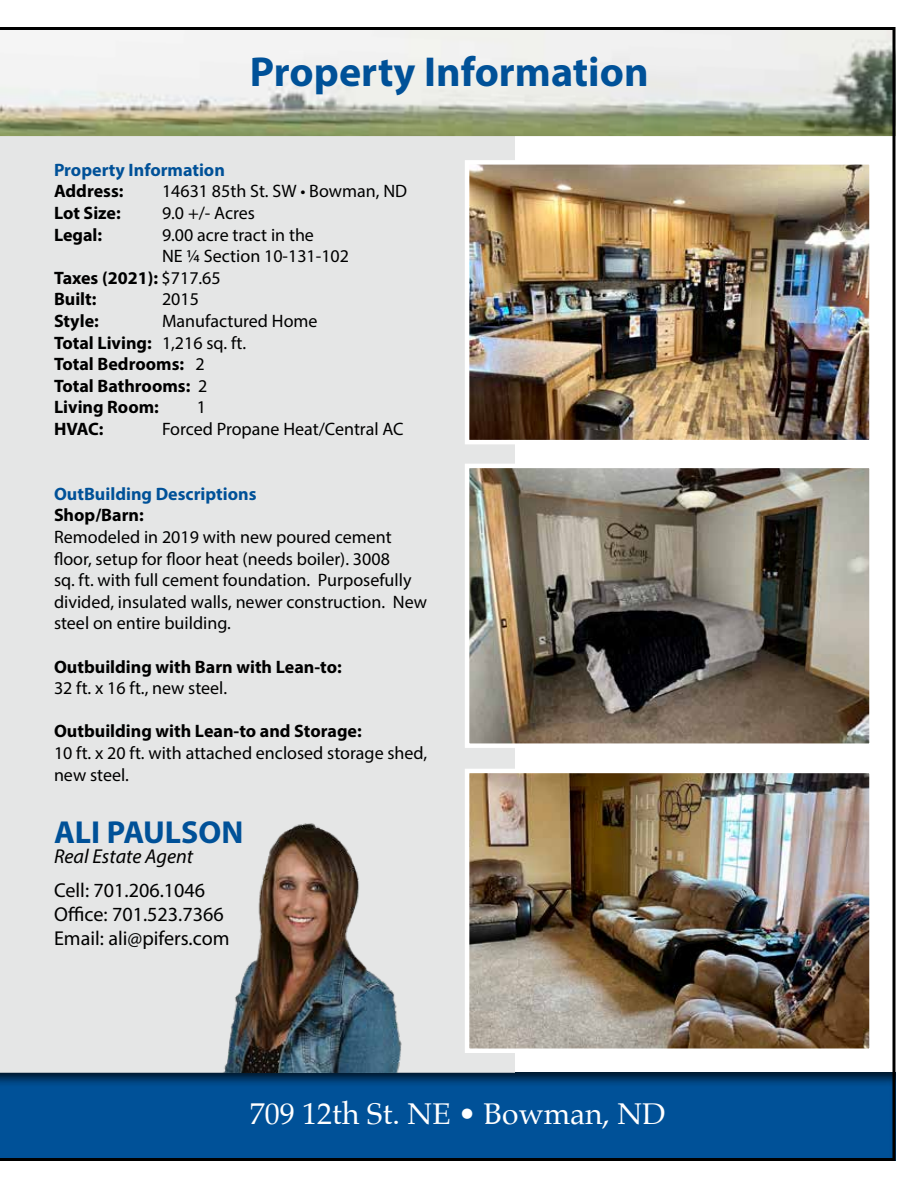
<style>
.page{position:relative;width:918px;height:1188px;background:#fff}
.page>*{position:absolute;margin:0;border:0;box-sizing:border-box;transform-origin:0 0}
.t1{font:700 42px "Myriad Pro";color:#005198}
.t2{font:700 31.95px "Myriad Pro";color:#005198}
.t3{font:30px "Palatino";color:#fff}
.t4{font:20.1px/24.2px "Myriad Pro";color:#000}
.t5{font:italic 20.1px "Myriad Pro";color:#000}
.t6{font:18px/21.6px "Myriad Pro";color:#000}
.t7{font:700 18px/21.6px "Myriad Pro";color:#000}
.t8{font:700 18px "Myriad Pro";color:#005198}
.s1{font-weight:400}
</style>
<div class="page">
<img style="left:0;top:27px;width:896px;height:1134px">
<h1 class="t1" style="left:250px;top:44px;width:400px">Property Information</h1>
<p class="t8" style="left:54px;top:158px;width:172px">Property Information</p>
<p class="t7" style="left:54px;top:180px;width:71px">Address:</p>
<p class="t6" style="left:162px;top:180px;width:247px">14631 85th St. SW • Bowman, ND</p>
<p class="t7" style="left:54px;top:202px;width:68px">Lot Size:</p>
<p class="t6" style="left:162px;top:202px;width:94px">9.0 +/- Acres</p>
<p class="t7" style="left:54px;top:223px;width:50px">Legal:</p>
<p class="t6" style="left:162px;top:224px;width:154px">9.00 acre tract in the</p>
<p class="t6" style="left:162px;top:245px;width:189px">NE 1/4 Section 10-131-102</p>
<p class="t7" style="left:54px;top:266px;width:168px">Taxes (2021): <span class="s1">$717.65</span></p>
<p class="t7" style="left:54px;top:288px;width:44px">Built:</p>
<p class="t6" style="left:162px;top:288px;width:38px">2015</p>
<p class="t7" style="left:54px;top:310px;width:46px">Style:</p>
<p class="t7" style="left:54px;top:310px;width:265px;text-indent:108px"><span class="s1">Manufactured Home<br></span>Total Living: <span class="s1">1,216 sq. ft.<br></span>Total Bedrooms: <span class="s1">2<br></span>Total Bathrooms: <span class="s1">2<br></span>Living Room:</p>
<p class="t6" style="left:197px;top:396px;width:11px">1</p>
<p class="t7" style="left:54px;top:418px;width:51px">HVAC:</p>
<p class="t6" style="left:162px;top:418px;width:243px">Forced Propane Heat/Central AC</p>
<p class="t8" style="left:54px;top:482px;width:204px">OutBuilding Descriptions</p>
<p class="t7" style="left:54px;top:504px;width:91px">Shop/Barn:</p>
<p class="t6" style="left:54px;top:526px;width:374px">Remodeled in 2019 with new poured cement floor, setup for floor heat (needs boiler). 3008<br>sq. ft. with full cement foundation. Purposefully divided, insulated walls, newer construction. New steel on entire building.</p>
<p class="t7" style="left:54px;top:655px;width:289px">Outbuilding with Barn with Lean-to:</p>
<p class="t6" style="left:54px;top:677px;width:175px">32 ft. x 16 ft., new steel.</p>
<p class="t7" style="left:54px;top:720px;width:309px">Outbuilding with Lean-to and Storage:</p>
<p class="t6" style="left:54px;top:742px;width:375px">10 ft. x 20 ft. with attached enclosed storage shed, new steel.</p>
<h2 class="t2" style="left:54px;top:811px;width:191px">ALI PAULSON</h2>
<p class="t4" style="left:54px;top:878px;width:177px">Cell: 701.206.1046<br>Office: 701.523.7366<br>Email: ali@pifers.com</p>
<p class="t5" style="left:54px;top:844px;width:141px">Real Estate Agent</p>
<h3 class="t3" style="left:250px;top:1089px;width:418px">709 12th St. NE • Bowman, ND</h3>
</div>
